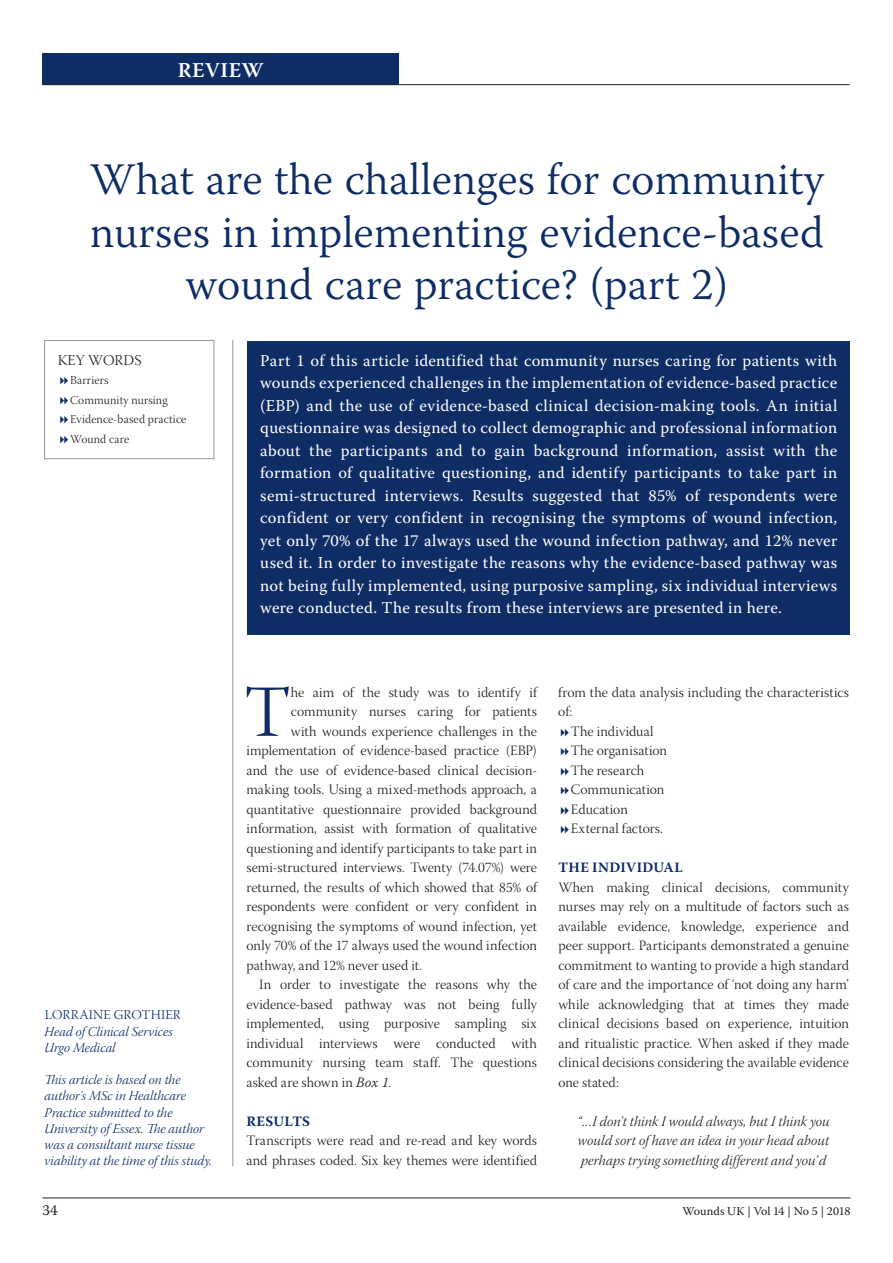
<style>
.page{position:relative;width:893px;height:1263px;background:#fff}
.page>*{position:absolute;margin:0;border:0;box-sizing:border-box;transform-origin:0 0}
.t1{font:73.35px "Warnock Pro Light Subh";color:#0f2d65}
.t2{font:300 45px/52.5px "Warnock Pro";color:#0f2d65;text-align:center}
.t3{font:600 21px "Warnock Pro";letter-spacing:.025em;color:#fff}
.t4{font:16.5px/22.5px "Warnock Pro";letter-spacing:.02em;color:#fff;text-align:justify}
.t5{font:15px "Warnock Pro Light Subh";letter-spacing:.01em;color:#231f20}
.t6{font:15px "Warnock Pro";color:#231f20}
.t7{font:14.25px/19.5px "Warnock Pro Light Subh";letter-spacing:.005em;color:#231f20}
.t8{font:14.25px/19.5px "Warnock Pro Light It Subh";color:#231f20;text-align:justify}
.t9{font:700 14.25px "Warnock Pro";letter-spacing:.025em;color:#0f2d65}
.t10{font:13.5px/16.2px "Warnock Pro Light It Subh";color:#0f2d65}
.t11{font:13.5px "Warnock Pro Light Subh";letter-spacing:.015em;color:#0f2d65}
.t12{font:12px/19.5px "Warnock Pro Light Subh";letter-spacing:.01em;color:#231f20}
.t13{font:12px "Warnock Pro";letter-spacing:-.005em;color:#231f20}
.s1{font-family:"Warnock Pro";font-weight:300;font-style:italic}
</style>
<div class="page">
<hr style="left:43px;top:1197px;width:807px;height:1px;background:#231f20">
<div style="left:43px;top:53px;width:356px;height:32px;background:#0f2d65"></div>
<hr style="left:43px;top:84px;width:806px;height:1px;background:#231f20">
<hr style="left:232px;top:340px;width:1px;height:826px;background:#939598">
<div style="left:247px;top:341px;width:603px;height:293px;background:#0f2d65"></div>
<div style="left:44px;top:340px;width:170px;height:119px;border:1px solid #939598"></div>
<h3 class="t3" style="left:178px;top:57px;width:87px">REVIEW</h3>
<h2 class="t2" style="left:90px;top:152px;width:736px">What are the challenges for community nurses in implementing evidence-based wound care practice? (part 2)</h2>
<p class="t5" style="left:58px;top:352px;width:85px">KEY WORDS</p>
<p class="t12" style="left:70px;top:372px;width:118px">Barriers<br>Community nursing<br>Evidence-based practice<br>Wound care</p>
<p class="t11" style="left:45px;top:1008px;width:137px">LORRAINE GROTHIER</p>
<p class="t10" style="left:45px;top:1024px;width:130px">Head of Clinical Services<br>Urgo Medical</p>
<p class="t10" style="left:45px;top:1073px;width:169px">This article is based on the author's MSc in Healthcare<br>Practice submitted to the<br>University of Essex. The author was a consultant nurse tissue viability at the time of this study.</p>
<p class="t4" style="left:260px;top:349px;width:579px">Part 1 of this article identified that community nurses caring for patients with wounds experienced challenges in the implementation of evidence-based practice (EBP) and the use of evidence-based clinical decision-making tools. An initial questionnaire was designed to collect demographic and professional information about the participants and to gain background information, assist with the formation of qualitative questioning, and identify participants to take part in semi-structured interviews. Results suggested that 85% of respondents were confident or very confident in recognising the symptoms of wound infection, yet only 70% of the 17 always used the wound infection pathway, and 12% never used it. In order to investigate the reasons why the evidence-based pathway was not being fully implemented, using purposive sampling, six individual interviews were conducted. The results from these interviews are presented in here.</p>
<h1 class="t1" style="left:244px;top:672px;width:48px">T</h1>
<p class="t7" style="left:291px;top:684px;width:248px">he aim of the study was to identify if</p>
<p class="t7" style="left:291px;top:704px;width:248px">community nurses caring for patients</p>
<p class="t7" style="left:291px;top:723px;width:248px">with wounds experience challenges in the</p>
<p class="t7" style="left:246px;top:742px;width:292px">implementation of evidence-based practice (EBP)</p>
<p class="t7" style="left:246px;top:762px;width:292px">and the use of evidence-based clinical decision-</p>
<p class="t7" style="left:246px;top:781px;width:292px">making tools. Using a mixed-methods approach, a</p>
<p class="t7" style="left:246px;top:801px;width:292px">quantitative questionnaire provided background</p>
<p class="t7" style="left:246px;top:820px;width:292px">information, assist with formation of qualitative</p>
<p class="t7" style="left:246px;top:840px;width:292px">questioning and identify participants to take part in</p>
<p class="t7" style="left:246px;top:859px;width:292px">semi-structured interviews. Twenty (74.07%) were</p>
<p class="t7" style="left:246px;top:879px;width:292px">returned, the results of which showed that 85% of</p>
<p class="t7" style="left:246px;top:898px;width:292px">respondents were confident or very confident in</p>
<p class="t7" style="left:246px;top:918px;width:292px">recognising the symptoms of wound infection, yet</p>
<p class="t7" style="left:246px;top:937px;width:292px">only 70% of the 17 always used the wound infection</p>
<p class="t7" style="left:246px;top:957px;width:177px">pathway, and 12% never used it.</p>
<p class="t7" style="left:259px;top:976px;width:279px">In order to investigate the reasons why the</p>
<p class="t7" style="left:246px;top:996px;width:292px">evidence-based pathway was not being fully</p>
<p class="t7" style="left:246px;top:1015px;width:292px">implemented, using purposive sampling six</p>
<p class="t7" style="left:246px;top:1035px;width:292px">individual interviews were conducted with</p>
<p class="t7" style="left:246px;top:1054px;width:292px">community nursing team staff. The questions</p>
<p class="t7" style="left:246px;top:1074px;width:146px">asked are shown in <span class="s1">Box 1</span>.</p>
<p class="t9" style="left:246px;top:1112px;width:65px">RESULTS</p>
<p class="t7" style="left:246px;top:1132px;width:292px">Transcripts were read and re-read and key words and phrases coded. Six key themes were identified</p>
<p class="t7" style="left:558px;top:684px;width:292px">from the data analysis including the characteristics</p>
<p class="t7" style="left:558px;top:703px;width:15px">of:</p>
<p class="t7" style="left:571px;top:723px;width:84px">The individual</p>
<p class="t7" style="left:571px;top:743px;width:98px">The organisation</p>
<p class="t7" style="left:571px;top:762px;width:75px">The research</p>
<p class="t7" style="left:571px;top:782px;width:95px">Communication</p>
<p class="t7" style="left:571px;top:801px;width:59px">Education</p>
<p class="t7" style="left:571px;top:821px;width:94px">External factors.</p>
<p class="t9" style="left:558px;top:859px;width:126px">THE INDIVIDUAL</p>
<p class="t7" style="left:558px;top:879px;width:292px;text-align:justify">When making clinical decisions, community nurses may rely on a multitude of factors such as available evidence, knowledge, experience and peer support. Participants demonstrated a genuine commitment to wanting to provide a high standard of care and the importance of ‘not doing any harm’ while acknowledging that at times they made clinical decisions based on experience, intuition and ritualistic practice. When asked if they made clinical decisions considering the available evidence one stated:</p>
<p class="t8" style="left:577px;top:1113px;width:254px">“…I don’t think I would always, but I think you would sort of have an idea in your head about perhaps trying something different and you’d</p>
<p class="t6" style="left:43px;top:1201px;width:17px">34</p>
<p class="t13" style="left:682px;top:1204px;width:170px">Wounds UK | Vol 14 | No 5 | 2018</p>
</div>
